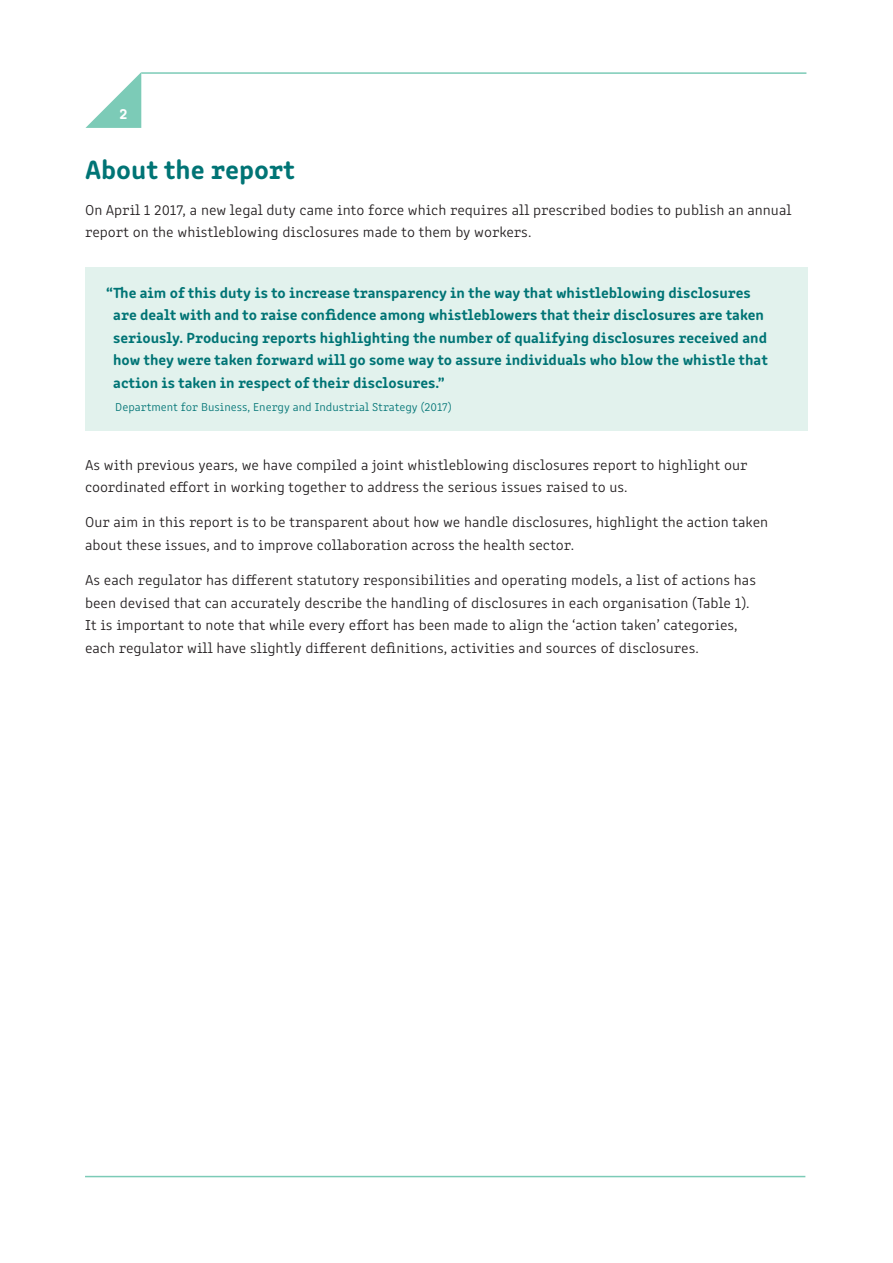
<style>
.page{position:relative;width:893px;height:1263px;background:#fff}
.page>*{position:absolute;margin:0;border:0;box-sizing:border-box;transform-origin:0 0}
.t1{font:700 27px "Clone Rounded";color:#007475}
.t2{font:300 15px/22.5px "Clone Rounded";color:#231f20}
.t3{font:700 15px/22.5px "Clone Rounded";color:#007475}
.t4{font:700 15px "Clone Rounded";color:#fff}
.t5{font:300 12px "Clone Rounded";color:#007475}
</style>
<div class="page">
<div style="left:85px;top:268px;width:723px;height:163px;background:#e2f2ed"></div>
<hr style="left:85px;top:1176px;width:720px;height:1px;background:#7ccbb7">
<hr style="left:141px;top:72px;width:665px;height:2px;background:#7ccbb7">
<svg style="left:85px;top:72px;width:56px;height:56px"></svg>
<p class="t4" style="left:120px;top:101px;width:10px">2</p>
<h2 class="t1" style="left:85px;top:148px;width:212px">About the report</h2>
<p class="t2" style="left:85px;top:197px;width:708px">On April 1 2017, a new legal duty came into force which requires all prescribed bodies to publish an annual report on the whistleblowing disclosures made to them by workers.</p>
<p class="t3" style="left:113px;top:280px;width:656px;text-indent:-7px">“Te aim of this duty is to increase transparency in the way that whistleblowing disclosures are dealt with and to raise confdence among whistleblowers that their disclosures are taken seriously. Producing reports highlighting the number of qualifying disclosures received and how they were taken forward will go some way to assure individuals who blow the whistle that action is taken in respect of their disclosures.”</p>
<p class="t5" style="left:115px;top:398px;width:338px">Department for Business, Energy and Industrial Strategy (2017)</p>
<p class="t2" style="left:85px;top:452px;width:664px">As with previous years, we have compiled a joint whistleblowing disclosures report to highlight our coordinated efort in working together to address the serious issues raised to us.</p>
<p class="t2" style="left:85px;top:510px;width:685px">Our aim in this report is to be transparent about how we handle disclosures, highlight the action taken about these issues, and to improve collaboration across the health sector.</p>
<p class="t2" style="left:85px;top:568px;width:672px">As each regulator has diferent statutory responsibilities and operating models, a list of actions has been devised that can accurately describe the handling of disclosures in each organisation (Table 1).<br>It is important to note that while every efort has been made to align the ‘action taken’ categories, each regulator will have slightly diferent defnitions, activities and sources of disclosures.</p>
</div>
